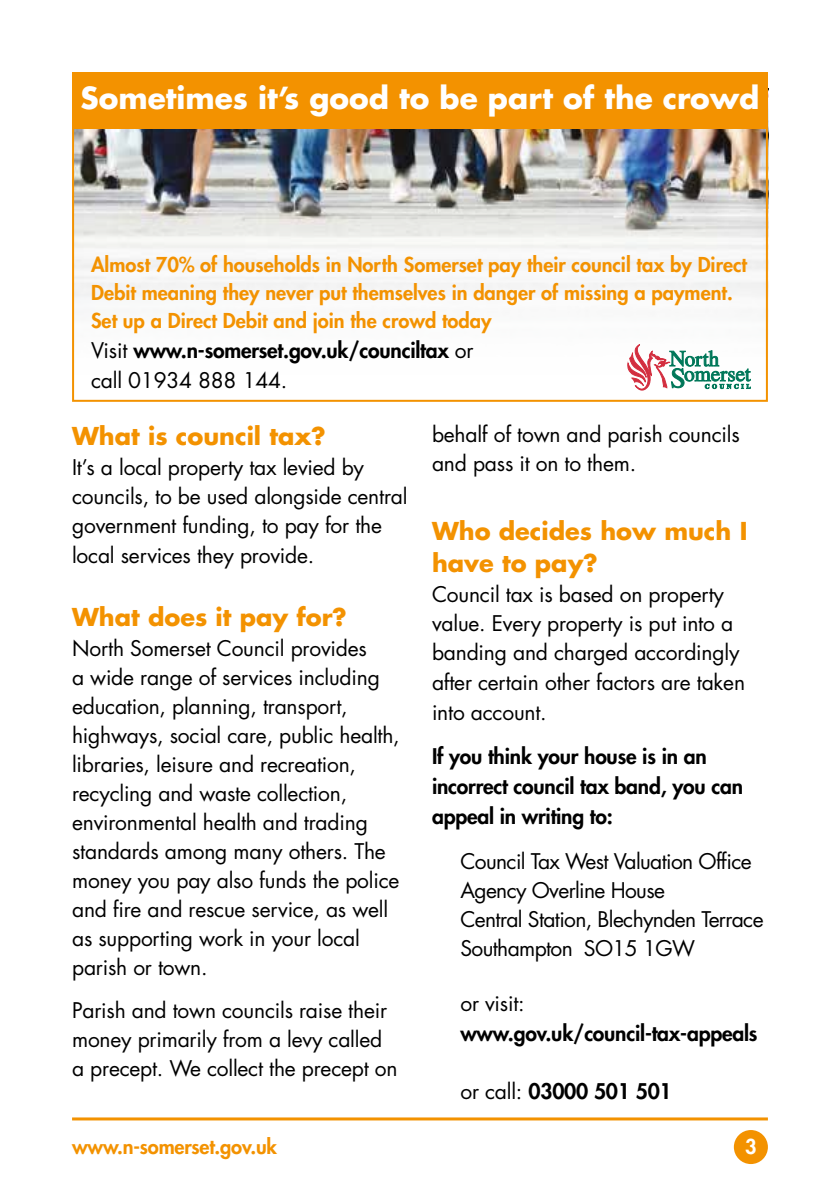
<style>
.page{position:relative;width:840px;height:1191px;background:#fff}
.page>*{position:absolute;margin:0;border:0;box-sizing:border-box;transform-origin:0 0}
.t1{font:700 29.6px "Futura LT";color:#fff}
.t2{font:700 24px/32px "Futura LT";color:#f39200}
.t3{font:21px/29px "Futura LT";letter-spacing:-.01em;color:#000}
.t4{font:800 21px/30px "Futura LT";letter-spacing:-.01em;color:#000}
.t5{font:21px/29.2px "Futura LT";letter-spacing:-.03em;color:#000}
.t6{font:800 20px/28px "Futura LT";color:#f39200}
.t7{font:800 20px "Futura LT";color:#fff}
.s1{font-weight:400}
</style>
<div class="page">
<img style="left:75px;top:89px;width:693px;height:301px">
<hr style="left:72px;top:1117px;width:695px;height:3px;background:#f39200">
<div style="left:733px;top:1130px;width:34px;height:34px;background:#f39200;border-radius:50%"></div>
<div style="left:72px;top:72px;width:695px;height:57px;background:#f39200"></div>
<svg style="left:627px;top:344px;width:123px;height:46px"></svg>
<h1 class="t1" style="left:80px;top:78px;width:680px">Sometimes it’s good to be part of the crowd</h1>
<p class="t6" style="left:91px;top:251px;width:657px">Almost 70% of households in North Somerset pay their council tax by Direct<br>Debit meaning they never put themselves in danger of missing a payment.<br>Set up a Direct Debit and join the crowd today</p>
<p class="t4" style="left:91px;top:335px;width:383px"><span class="s1">Visit</span> www.n-somerset.gov.uk/counciltax <span class="s1">or call 01934 888 144.</span></p>
<p class="t2" style="left:72px;top:419px;width:255px">What is council tax?</p>
<p class="t3" style="left:72px;top:452px;width:337px">It’s a local property tax levied by councils, to be used alongside central government funding, to pay for the local services they provide.</p>
<p class="t2" style="left:72px;top:600px;width:276px">What does it pay for?</p>
<p class="t3" style="left:72px;top:634px;width:329px">North Somerset Council provides<br>a wide range of services including education, planning, transport, highways, social care, public health, libraries, leisure and recreation, recycling and waste collection, environmental health and trading standards among many others. The money you pay also funds the police and fire and rescue service, as well as supporting work in your local parish or town.</p>
<p class="t3" style="left:72px;top:996px;width:327px">Parish and town councils raise their money primarily from a levy called a precept. We collect the precept on</p>
<p class="t3" style="left:432px;top:419px;width:309px;line-height:29.6px">behalf of town and parish councils and pass it on to them.</p>
<p class="t2" style="left:432px;top:514px;width:317px">Who decides how much I have to pay?</p>
<p class="t3" style="left:432px;top:580px;width:314px;line-height:29.6px">Council tax is based on property value. Every property is put into a banding and charged accordingly after certain other factors are taken into account.</p>
<p class="t4" style="left:432px;top:741px;width:312px">If you think your house is in an incorrect council tax band, you can appeal in writing to:</p>
<p class="t5" style="left:460px;top:846px;width:304px">Council Tax West Valuation Office<br>Agency Overline House<br>Central Station, Blechynden Terrace<br>Southampton SO15 1GW</p>
<p class="t3" style="left:460px;top:989px;width:66px">or visit:</p>
<p class="t4" style="left:460px;top:1018px;width:298px">www.gov.uk/council-tax-appeals</p>
<p class="t4" style="left:460px;top:1075px;width:213px"><span class="s1">or call:</span> 03000 501 501</p>
<p class="t6" style="left:72px;top:1132px;width:206px">www.n-somerset.gov.uk</p>
<p class="t7" style="left:744px;top:1133px;width:13px">3</p>
</div>
